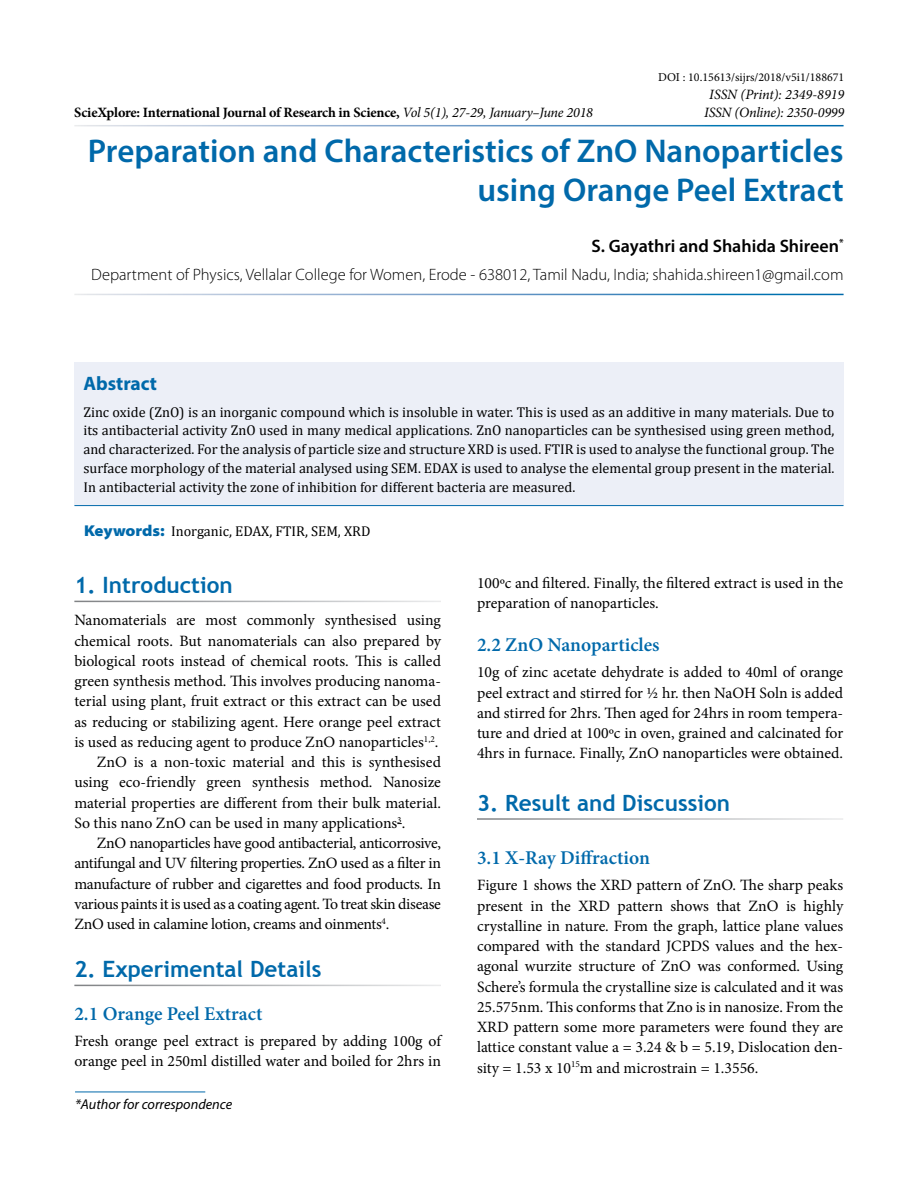
<style>
.page{position:relative;width:918px;height:1188px;background:#fff}
.page>*{position:absolute;margin:0;border:0;box-sizing:border-box;transform-origin:0 0}
.t1{font:600 33px/39px "Myriad Pro";color:#0069aa;text-align:right}
.t2{font:700 22.5px "Trebuchet MS";color:#0069aa}
.t3{font:600 19.5px "Minion Pro";color:#0069aa}
.t4{font:700 19.5px "Myriad Pro";color:#0069aa}
.t5{font:600 18px "Myriad Pro";color:#000}
.t6{font:300 16.5px "Myriad Pro";color:#000}
.t7{font:15.75px/20.2px "Minion Pro";letter-spacing:-.005em;color:#000}
.t8{font:15.75px "Minion Pro";letter-spacing:-.025em;color:#000}
.t9{font:14.25px/18.8px "Cambria";color:#000;text-align:justify}
.t10{font:700 14.25px "Minion Pro";letter-spacing:-.015em;color:#000}
.t11{font:italic 14.25px "Minion Pro";letter-spacing:-.015em;color:#000}
.t12{font:italic 14.25px "Myriad Pro";color:#000}
.t13{font:12px "Minion Pro";color:#000}
.s1{font-weight:400;font-style:italic}
.s2{font-family:"Myriad Pro";font-weight:900;font-stretch:semi-expanded;font-size:15.75px;color:#0069aa}
</style>
<div class="page">
<div style="left:74px;top:362px;width:770px;height:143px;background:#eceff7"></div>
<hr style="left:74px;top:505px;width:770px;height:1px;background:#0069aa">
<hr style="left:75px;top:1092px;width:130px;height:1px;background:#0069aa">
<p class="t13" style="left:658px;top:69px;width:188px">DOI : 10.15613/sijrs/2018/v5i1/188671</p>
<p class="t11" style="left:709px;top:84px;width:137px">ISSN (Print): 2349-8919</p>
<p class="t10" style="left:74px;top:102px;width:520px">ScieXplore: International Journal of Research in Science, <span class="s1">Vol 5(1), 27-29, January–June 2018</span></p>
<p class="t11" style="left:704px;top:102px;width:142px">ISSN (Online): 2350-0999</p>
<h1 class="t1" style="left:88px;top:131px;width:757px">Preparation and Characteristics of ZnO Nanoparticles using Orange Peel Extract</h1>
<p class="t5" style="left:591px;top:234px;width:254px">S. Gayathri and Shahida Shireen<sup>*</sup></p>
<p class="t6" style="left:91px;top:265px;width:754px">Department of Physics, Vellalar College for Women, Erode - 638012, Tamil Nadu, India; shahida.shireen1@gmail.com</p>
<p class="t4" style="left:83px;top:371px;width:75px">Abstract</p>
<p class="t9" style="left:83px;top:402px;width:753px">Zinc oxide (ZnO) is an inorganic compound which is insoluble in water. This is used as an additive in many materials. Due to its antibacterial activity ZnO used in many medical applications. ZnO nanoparticles can be synthesised using green method, and characterized. For the analysis of particle size and structure XRD is used. FTIR is used to analyse the functional group. The surface morphology of the material analysed using SEM. EDAX is used to analyse the elemental group present in the material.<br>In antibacterial activity the zone of inhibition for different bacteria are measured.</p>
<p class="t9" style="left:84px;top:521px;width:288px"><span class="s2">Keywords:</span> Inorganic, EDAX, FTIR, SEM, XRD</p>
<h2 class="t2" style="left:74px;top:571px;width:160px">1. Introduction</h2>
<p class="t7" style="left:74px;top:610px;width:368px">Nanomaterials are most commonly synthesised using</p>
<p class="t7" style="left:74px;top:631px;width:368px">chemical roots. But nanomaterials can also prepared by</p>
<p class="t7" style="left:74px;top:651px;width:368px">biological roots instead of chemical roots. This is called</p>
<p class="t7" style="left:74px;top:671px;width:368px">green synthesis method. This involves producing nanoma-</p>
<p class="t7" style="left:74px;top:691px;width:368px">terial using plant, fruit extract or this extract can be used</p>
<p class="t7" style="left:74px;top:712px;width:368px">as reducing or stabilizing agent. Here orange peel extract</p>
<p class="t7" style="left:74px;top:732px;width:366px">is used as reducing agent to produce ZnO nanoparticles<sup>1,2</sup>.</p>
<p class="t7" style="left:97px;top:752px;width:346px">ZnO is a non-toxic material and this is synthesised</p>
<p class="t7" style="left:74px;top:772px;width:368px">using eco-friendly green synthesis method. Nanosize</p>
<p class="t7" style="left:74px;top:793px;width:368px">material properties are different from their bulk material.</p>
<p class="t7" style="left:74px;top:813px;width:332px">So this nano ZnO can be used in many applications<sup>3</sup>.</p>
<p class="t7" style="left:97px;top:833px;width:346px">ZnO nanoparticles have good antibacterial, anticorrosive,</p>
<p class="t7" style="left:74px;top:853px;width:368px">antifungal and UV filtering properties. ZnO used as a filter in</p>
<p class="t8" style="left:74px;top:873px;width:368px">manufacture of rubber and cigarettes and food products. In</p>
<p class="t7" style="left:74px;top:894px;width:368px">various paints it is used as a coating agent. To treat skin disease</p>
<p class="t7" style="left:74px;top:914px;width:317px">ZnO used in calamine lotion, creams and oinments<sup>4</sup>.</p>
<h2 class="t2" style="left:74px;top:955px;width:249px">2. Experimental Details</h2>
<p class="t3" style="left:74px;top:1000px;width:190px">2.1 Orange Peel Extract</p>
<p class="t7" style="left:74px;top:1031px;width:368px">Fresh orange peel extract is prepared by adding 100g of orange peel in 250ml distilled water and boiled for 2hrs in</p>
<p class="t12" style="left:75px;top:1095px;width:159px">*Author for correspondence</p>
<p class="t7" style="left:477px;top:573px;width:368px">100ºc and filtered. Finally, the filtered extract is used in the preparation of nanoparticles.</p>
<p class="t3" style="left:477px;top:631px;width:184px">2.2 ZnO Nanoparticles</p>
<p class="t7" style="left:477px;top:662px;width:368px;text-align:justify">10g of zinc acetate dehydrate is added to 40ml of orange peel extract and stirred for ½ hr. then NaOH Soln is added and stirred for 2hrs. Then aged for 24hrs in room tempera&shy;ture and dried at 100ºc in oven, grained and calcinated for 4hrs in furnace. Finally, ZnO nanoparticles were obtained.</p>
<h2 class="t2" style="left:477px;top:789px;width:255px">3. Result and Discussion</h2>
<p class="t3" style="left:477px;top:844px;width:174px">3.1 X-Ray Diffraction</p>
<p class="t7" style="left:477px;top:875px;width:368px;text-align:justify">Figure 1 shows the XRD pattern of ZnO. The sharp peaks present in the XRD pattern shows that ZnO is highly crystalline in nature. From the graph, lattice plane values compared with the standard JCPDS values and the hex&shy;agonal wurzite structure of ZnO was conformed. Using Schere’s formula the crystalline size is calculated and it was 25.575nm. This conforms that Zno is in nanosize. From the XRD pattern some more parameters were found they are lattice constant value a = 3.24 &amp; b = 5.19, Dislocation den&shy;sity = 1.53 x 10<sup>15</sup>m and microstrain = 1.3556.</p>
</div>
